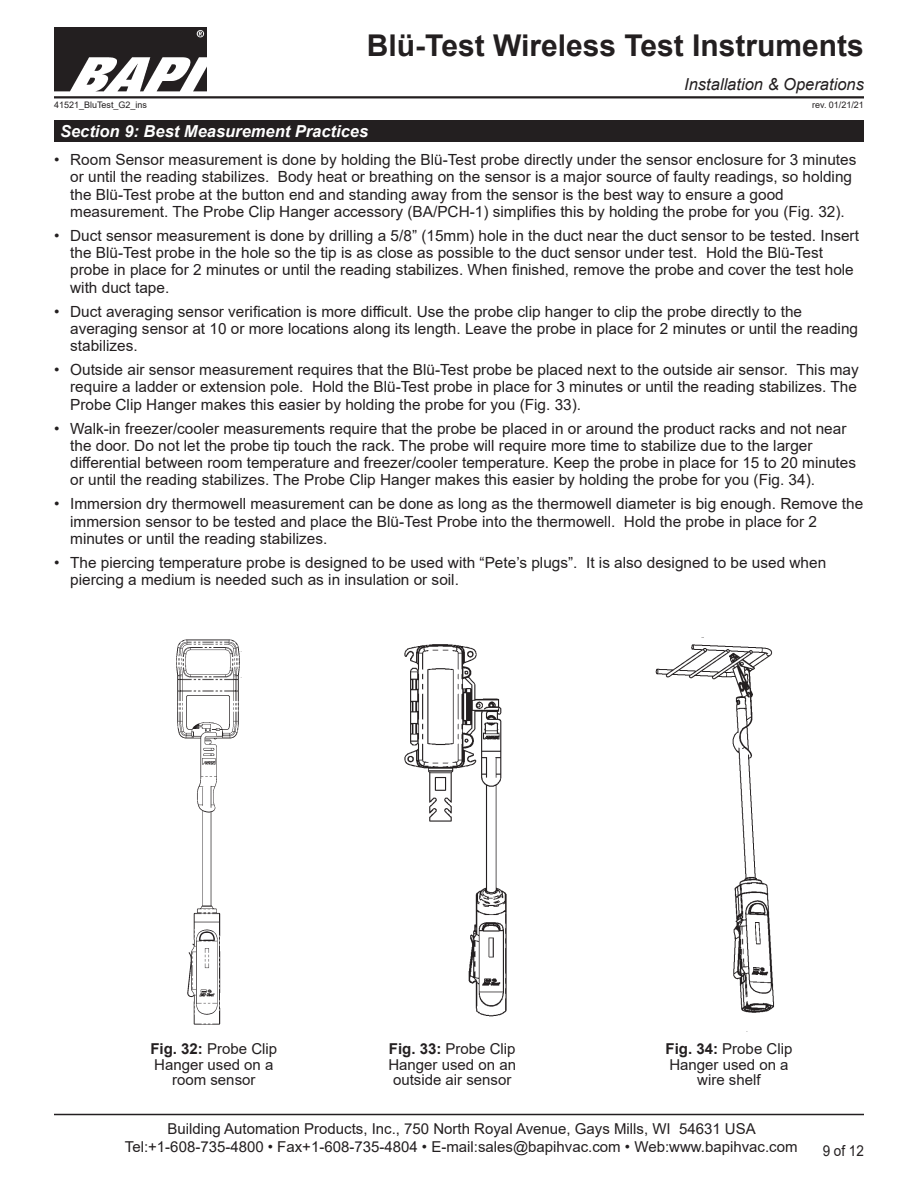
<style>
.page{position:relative;width:918px;height:1188px;background:#fff}
.page>*{position:absolute;margin:0;border:0;box-sizing:border-box;transform-origin:0 0}
.t1{font:700 30px "Arial";color:#231f20}
.Datasheet_Section_Ti{font:italic 700 16.5px "Arial";color:#fff}
.t2{font:italic 16.5px "Arial";color:#231f20}
.t3{font:15.3px/17.2px "Arial";color:#231f20}
.t4{font:15px/15.8px "Arial";color:#231f20;text-align:center}
.t5{font:15px "Arial";color:#231f20;scale:.9 1}
.t6{font:9px "Arial";color:#231f20}
.s1{font-weight:700}
</style>
<div class="page">
<img style="left:54px;top:27px;width:152px;height:64px">
<hr style="left:54px;top:96px;width:810px;height:2px;background:#231f20">
<hr style="left:54px;top:1114px;width:810px;height:1px;background:#231f20">
<div style="left:54px;top:120px;width:810px;height:22px;background:#231f20"></div>
<img style="left:176px;top:639px;width:66px;height:386px">
<img style="left:404px;top:644px;width:103px;height:373px">
<img style="left:655px;top:637px;width:120px;height:395px">
<h1 class="t1" style="left:367px;top:24px;width:499px">Blü-Test Wireless Test Instruments</h1>
<p class="t2" style="left:684px;top:74px;width:181px">Installation &amp; Operations</p>
<p class="t6" style="left:54px;top:99px;width:95px">41521_BluTest_G2_ins</p>
<p class="t6" style="left:812px;top:99px;width:53px">rev. 01/21/21</p>
<p class="Datasheet_Section_Ti" style="left:60px;top:120px;width:310px">Section 9: Best Measurement Practices</p>
<p class="t3" style="left:70px;top:151px;width:788px;text-indent:-16px">• Room Sensor measurement is done by holding the Blü-Test probe directly under the sensor enclosure for 3 minutes or until the reading stabilizes. Body heat or breathing on the sensor is a major source of faulty readings, so holding the Blü-Test probe at the button end and standing away from the sensor is the best way to ensure a good measurement. The Probe Clip Hanger accessory (BA/PCH-1) simplifies this by holding the probe for you (Fig. 32).</p>
<p class="t3" style="left:70px;top:227px;width:790px;text-indent:-16px">• Duct sensor measurement is done by drilling a 5/8” (15mm) hole in the duct near the duct sensor to be tested. Insert the Blü-Test probe in the hole so the tip is as close as possible to the duct sensor under test. Hold the Blü-Test probe in place for 2 minutes or until the reading stabilizes. When finished, remove the probe and cover the test hole with duct tape.</p>
<p class="t3" style="left:70px;top:302px;width:789px;text-indent:-16px">• Duct averaging sensor verification is more difficult. Use the probe clip hanger to clip the probe directly to the averaging sensor at 10 or more locations along its length. Leave the probe in place for 2 minutes or until the reading stabilizes.</p>
<p class="t3" style="left:70px;top:361px;width:790px;text-align:justify;text-indent:-16px">• Outside air sensor measurement requires that the Blü-Test probe be placed next to the outside air sensor. This may require a ladder or extension pole. Hold the Blü-Test probe in place for 3 minutes or until the reading stabilizes. The Probe Clip Hanger makes this easier by holding the probe for you (Fig. 33).</p>
<p class="t3" style="left:70px;top:419px;width:787px;text-indent:-16px">• Walk-in freezer/cooler measurements require that the probe be placed in or around the product racks and not near the door. Do not let the probe tip touch the rack. The probe will require more time to stabilize due to the larger differential between room temperature and freezer/cooler temperature. Keep the probe in place for 15 to 20 minutes or until the reading stabilizes. The Probe Clip Hanger makes this easier by holding the probe for you (Fig. 34).</p>
<p class="t3" style="left:70px;top:495px;width:795px;text-indent:-16px">• Immersion dry thermowell measurement can be done as long as the thermowell diameter is big enough. Remove the immersion sensor to be tested and place the Blü-Test Probe into the thermowell. Hold the probe in place for 2 minutes or until the reading stabilizes.</p>
<p class="t3" style="left:70px;top:554px;width:758px;text-indent:-16px">• The piercing temperature probe is designed to be used with “Pete’s plugs”. It is also designed to be used when piercing a medium is needed such as in insulation or soil.</p>
<p class="t4" style="left:150px;top:1041px;width:128px"><span class="s1">Fig. 32:</span> Probe Clip<br>Hanger used on a room sensor</p>
<p class="t4" style="left:388px;top:1041px;width:129px"><span class="s1">Fig. 33:</span> Probe Clip<br>Hanger used on an outside air sensor</p>
<p class="t4" style="left:666px;top:1041px;width:128px"><span class="s1">Fig. 34:</span> Probe Clip<br>Hanger used on a wire shelf</p>
<p class="t4" style="left:125px;top:1119px;width:674px;line-height:18px">Building Automation Products, Inc., 750 North Royal Avenue, Gays Mills, WI 54631 USA<br>Tel:+1-608-735-4800 • Fax+1-608-735-4804 • E-mail:sales@bapihvac.com • Web:www.bapihvac.com</p>
<p class="t5" style="left:823px;top:1141px;width:47px">9 of 12</p>
</div>
